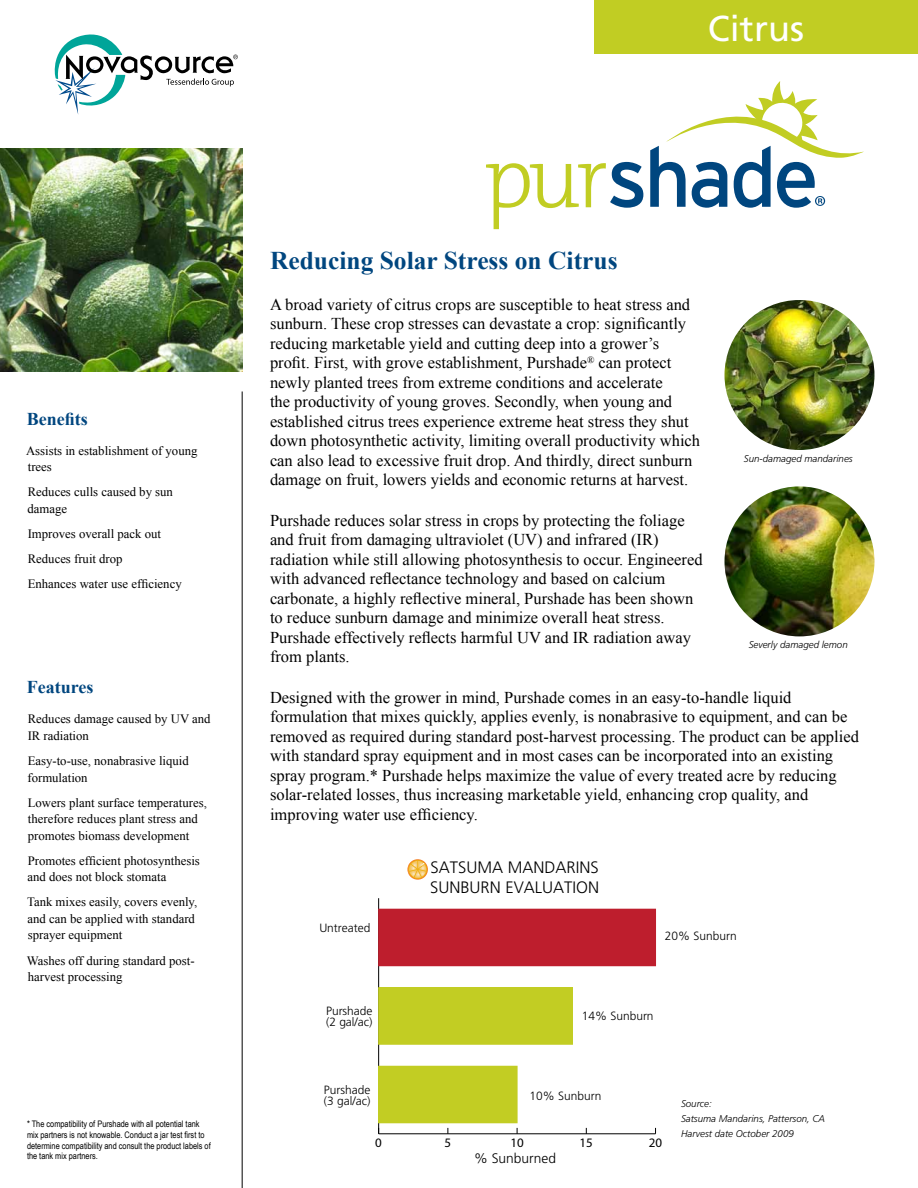
<style>
.page{position:relative;width:918px;height:1188px;background:#fff}
.page>*{position:absolute;margin:0;border:0;box-sizing:border-box;transform-origin:0 0}
.Crop_Type_-_page_top{font:36px "Frutiger LT Std";color:#fff}
.Title__front{font:700 25.5px "Times New Roman";color:#00467f}
.Body_Headline{font:700 18px "Times New Roman";color:#00467f}
.t1{font:16.5px/19.5px "Times New Roman";color:#000}
.t2{font:300 16.5px/19.8px "Frutiger LT Std";color:#000}
.t3{font:300 13.8px "Frutiger LT Std";color:#000}
.t4{font:13.05px "Myriad Pro";color:#000}
.Left_Column_Text{font:12.75px/16.5px "Times New Roman";color:#000}
.t5{font:300 12px/10.9px "Frutiger LT Std";color:#000}
.t6{font:italic 300 9.75px "Frutiger LT Std";color:#000}
.doc_number{font:9px/10.8px "Arial Narrow";color:#000}
</style>
<div class="page">
<hr style="left:242px;top:392px;width:1px;height:796px;background:#000">
<div style="left:594px;top:0;width:324px;height:54px;background:#c1cd23"></div>
<img style="left:0;top:149px;width:243px;height:223px">
<hr style="left:379px;top:1133px;width:277px;height:1px;background:#000">
<hr style="left:378px;top:898px;width:1px;height:236px;background:#000">
<div style="left:379px;top:909px;width:277px;height:57px;background:#be1e2d"></div>
<div style="left:379px;top:988px;width:193px;height:56px;background:#c2cd23"></div>
<div style="left:378px;top:987px;width:195px;height:57px;border:1px solid #c2cd23"></div>
<div style="left:379px;top:1066px;width:138px;height:57px;background:#c2cd23"></div>
<svg style="left:407px;top:859px;width:21px;height:21px"></svg>
<svg style="left:408px;top:860px;width:19px;height:19px"></svg>
<svg style="left:408px;top:861px;width:18px;height:17px"></svg>
<svg style="left:55px;top:34px;width:183px;height:81px"></svg>
<svg style="left:486px;top:162px;width:157px;height:67px"></svg>
<svg style="left:650px;top:81px;width:214px;height:127px"></svg>
<img style="left:724px;top:300px;width:150px;height:150px;border-radius:75px">
<img style="left:724px;top:486px;width:150px;height:150px;border-radius:75px">
<p class="Crop_Type_-_page_top" style="left:708px;top:7px;width:98px">Citrus</p>
<p class="Body_Headline" style="left:27px;top:406px;width:63px">Benefits</p>
<p class="Left_Column_Text" style="left:26px;top:442px;width:173px">Assists in establishment of young trees</p>
<p class="Left_Column_Text" style="left:28px;top:484px;width:147px">Reduces culls caused by sun damage</p>
<p class="Left_Column_Text" style="left:28px;top:525px;width:135px">Improves overall pack out</p>
<p class="Left_Column_Text" style="left:28px;top:551px;width:96px">Reduces fruit drop</p>
<p class="Left_Column_Text" style="left:28px;top:576px;width:156px">Enhances water use efficiency</p>
<p class="Body_Headline" style="left:27px;top:675px;width:68px">Features</p>
<p class="Left_Column_Text" style="left:28px;top:711px;width:184px">Reduces damage caused by UV and<br>IR radiation</p>
<p class="Left_Column_Text" style="left:27px;top:752px;width:163px">Easy-to-use, nonabrasive liquid formulation</p>
<p class="Left_Column_Text" style="left:28px;top:794px;width:181px">Lowers plant surface temperatures, therefore reduces plant stress and promotes biomass development</p>
<p class="Left_Column_Text" style="left:28px;top:852px;width:174px">Promotes efficient photosynthesis and does not block stomata</p>
<p class="Left_Column_Text" style="left:27px;top:894px;width:172px">Tank mixes easily, covers evenly, and can be applied with standard sprayer equipment</p>
<p class="Left_Column_Text" style="left:27px;top:952px;width:170px">Washes off during standard post&shy;harvest processing</p>
<p class="doc_number" style="left:27px;top:1118px;width:185px">* The compatibility of Purshade with all potential tank mix partners is not knowable. Conduct a jar test first to determine compatibility and consult the product labels of the tank mix partners.</p>
<p class="Title__front" style="left:270px;top:243px;width:349px">Reducing Solar Stress on Citrus</p>
<p class="t1" style="left:270px;top:294px;width:432px">A broad variety of citrus crops are susceptible to heat stress and sunburn. These crop stresses can devastate a crop: significantly reducing marketable yield and cutting deep into a grower’s profit. First, with grove establishment, Purshade<sup>®</sup> can protect newly planted trees from extreme conditions and accelerate<br>the productivity of young groves. Secondly, when young and established citrus trees experience extreme heat stress they shut down photosynthetic activity, limiting overall productivity which can also lead to excessive fruit drop. And thirdly, direct sunburn damage on fruit, lowers yields and economic returns at harvest.</p>
<p class="t1" style="left:270px;top:510px;width:434px">Purshade reduces solar stress in crops by protecting the foliage and fruit from damaging ultraviolet (UV) and infrared (IR) radiation while still allowing photosynthesis to occur. Engineered with advanced reflectance technology and based on calcium carbonate, a highly reflective mineral, Purshade has been shown to reduce sunburn damage and minimize overall heat stress.<br>Purshade effectively reflects harmful UV and IR radiation away from plants.</p>
<p class="t1" style="left:270px;top:687px;width:590px">Designed with the grower in mind, Purshade comes in an easy-to-handle liquid formulation that mixes quickly, applies evenly, is nonabrasive to equipment, and can be removed as required during standard post-harvest processing. The product can be applied with standard spray equipment and in most cases can be incorporated into an existing spray program.* Purshade helps maximize the value of every treated acre by reducing solar-related losses, thus increasing marketable yield, enhancing crop quality, and improving water use efficiency.</p>
<p class="t6" style="left:744px;top:453px;width:110px">Sun-damaged mandarines</p>
<p class="t6" style="left:749px;top:639px;width:101px">Severly damaged lemon</p>
<p class="t5" style="left:319px;top:923px;width:53px">Untreated</p>
<p class="t5" style="left:326px;top:1006px;width:48px">Purshade (2 gal/ac)</p>
<p class="t2" style="left:430px;top:857px;width:171px">SATSUMA MANDARINS<br>SUNBURN EVALUATION</p>
<p class="t5" style="left:665px;top:931px;width:73px">20% Sunburn</p>
<p class="t5" style="left:582px;top:1011px;width:73px">14% Sunburn</p>
<p class="t5" style="left:324px;top:1084px;width:48px">Purshade (3 gal/ac)</p>
<p class="t5" style="left:530px;top:1091px;width:73px">10% Sunburn</p>
<p class="t4" style="left:375px;top:1135px;width:8px">0</p>
<p class="t4" style="left:445px;top:1135px;width:8px">5</p>
<p class="t4" style="left:510px;top:1135px;width:15px">10</p>
<p class="t4" style="left:580px;top:1135px;width:15px">15</p>
<p class="t4" style="left:649px;top:1135px;width:15px">20</p>
<p class="t3" style="left:474px;top:1150px;width:83px">% Sunburned</p>
<p class="t6" style="left:681px;top:1098px;width:32px">Source:</p>
<p class="t6" style="left:681px;top:1113px;width:146px">Satsuma Mandarins, Patterson, CA</p>
<p class="t6" style="left:681px;top:1128px;width:114px">Harvest date October 2009</p>
</div>
